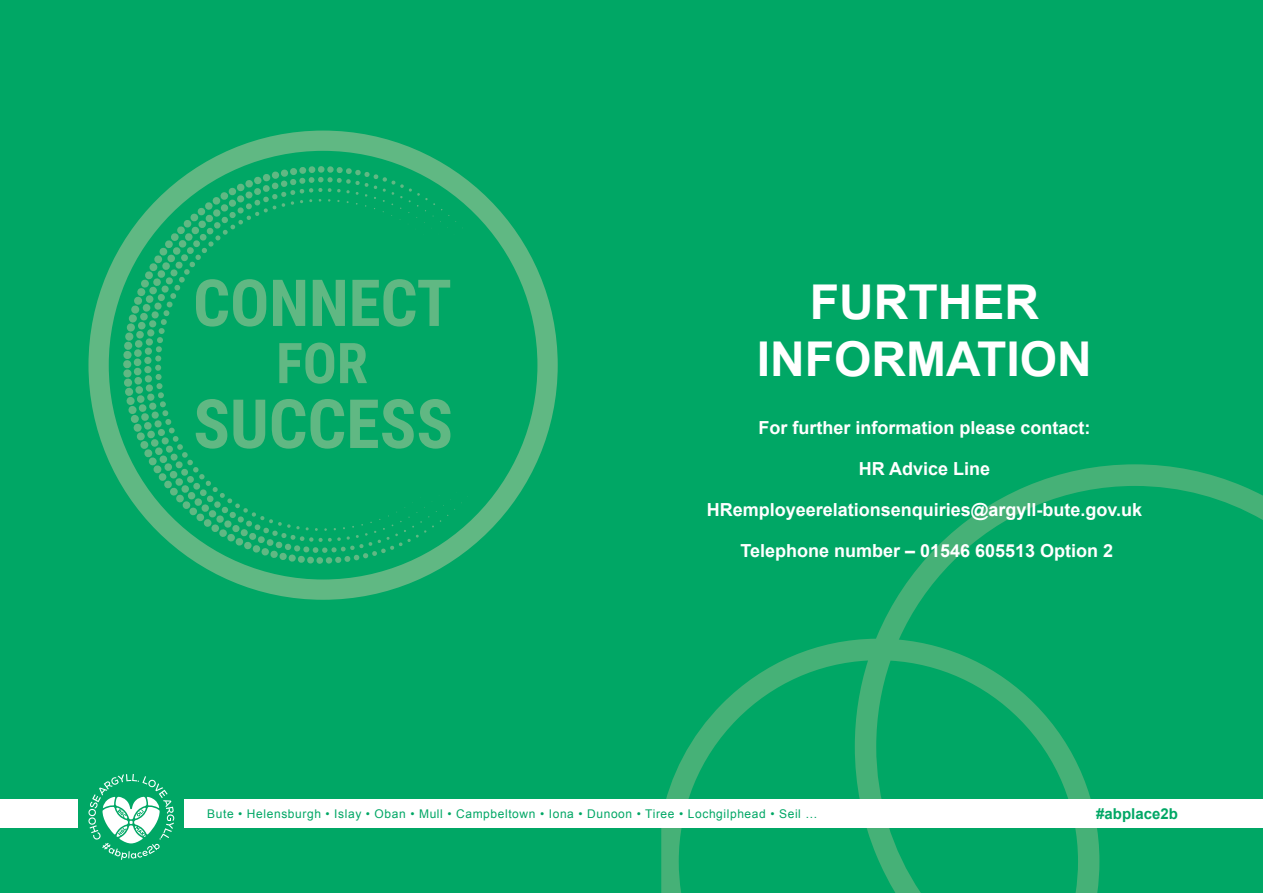
<style>
.page{position:relative;width:1263px;height:893px;background:#00a765}
.page>*{position:absolute;margin:0;border:0;box-sizing:border-box;transform-origin:0 0}
.t1{font:700 48px/57.6px "Arial";color:#fff;text-align:center}
.t2{font:700 18px "Arial";color:#fff}
.t3{font:700 15px "Arial";color:#00a765}
.t4{font:12px "Arial";letter-spacing:.05em;color:#00a765}
</style>
<div class="page">
<svg style="left:661px;top:464px;width:602px;height:429px"></svg>
<div style="left:0;top:799px;width:78px;height:28px;background:#fff"></div>
<div style="left:185px;top:799px;width:1078px;height:28px;background:#fff"></div>
<svg style="left:88px;top:774px;width:86px;height:86px"></svg>
<svg style="left:88px;top:131px;width:470px;height:469px"></svg>
<svg style="left:196px;top:279px;width:70px;height:48px"></svg>
<svg style="left:273px;top:280px;width:32px;height:46px"></svg>
<svg style="left:313px;top:280px;width:32px;height:46px"></svg>
<svg style="left:352px;top:279px;width:98px;height:48px"></svg>
<svg style="left:279px;top:343px;width:55px;height:41px"></svg>
<svg style="left:340px;top:343px;width:27px;height:40px"></svg>
<svg style="left:196px;top:399px;width:31px;height:50px"></svg>
<svg style="left:233px;top:400px;width:32px;height:49px"></svg>
<svg style="left:272px;top:399px;width:72px;height:50px"></svg>
<svg style="left:350px;top:399px;width:100px;height:50px"></svg>
<h1 class="t1" style="left:757px;top:275px;width:337px">FURTHER<br>INFORMATION</h1>
<p class="t2" style="left:758px;top:416px;width:334px">For further information please contact:</p>
<p class="t2" style="left:859px;top:457px;width:133px">HR Advice Line</p>
<p class="t2" style="left:707px;top:498px;width:437px">HRemployeerelationsenquiries@argyll-bute.gov.uk</p>
<p class="t2" style="left:740px;top:539px;width:374px">Telephone number – 01546 605513 Option 2</p>
<p class="t4" style="left:207px;top:806px;width:612px">Bute • Helensburgh • Islay • Oban • Mull • Campbeltown • Iona • Dunoon • Tiree • Lochgilphead • Seil …</p>
<p class="t3" style="left:1096px;top:804px;width:83px">#abplace2b</p>
</div>
